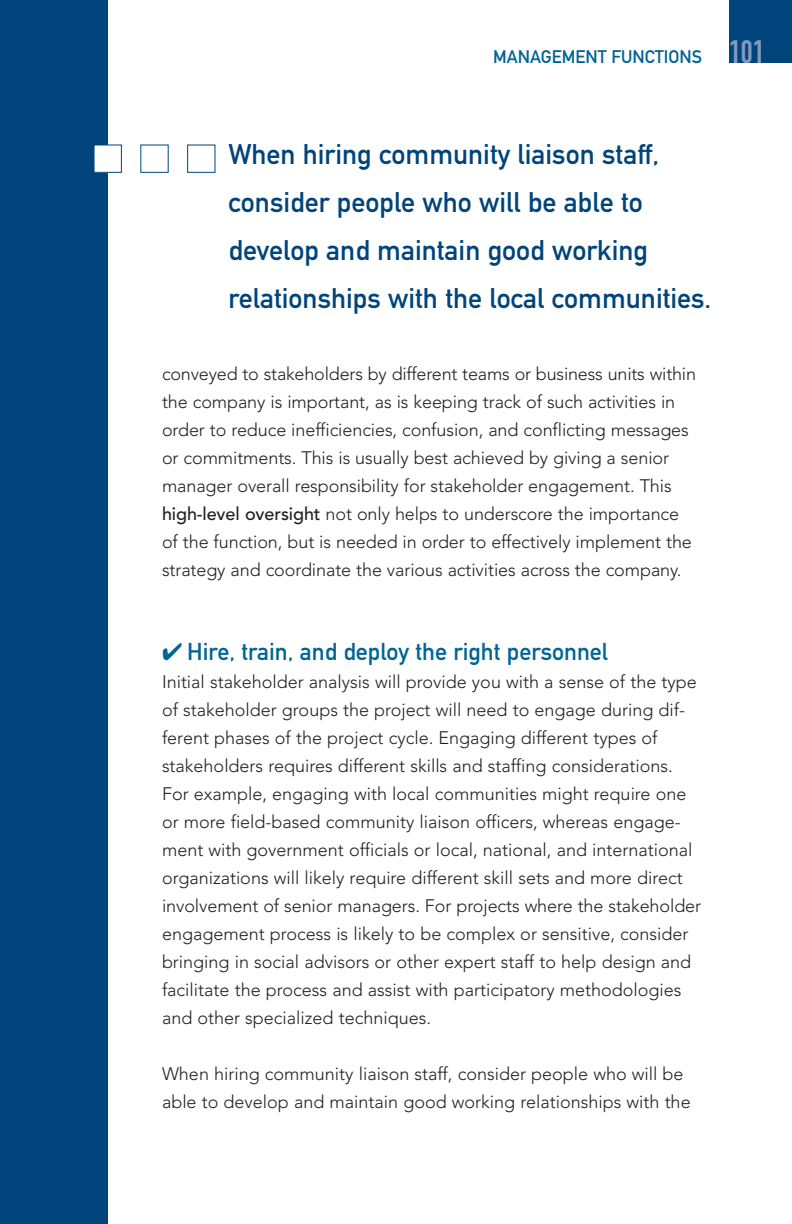
<style>
.page{position:relative;width:792px;height:1224px;background:#fff}
.page>*{position:absolute;margin:0;border:0;box-sizing:border-box;transform-origin:0 0}
.t1{font:28px/48px "DIN Mittelschrift";color:#00447c}
.t2{font:24px "DIN Mittelschrift";color:#006594}
.t3{font:300 18px/28px "Avenir";color:#231f20}
.t4{font:18px "DIN Mittelschrift";color:#006594}
.s1{font-family:"DIN Engschrift";font-size:32px;color:#829abf}
.s2{font-weight:500}
</style>
<div class="page">
<div style="left:729px;top:0;width:63px;height:63px;background:#00447c"></div>
<div style="left:0;top:0;width:108px;height:1224px;background:#00447c"></div>
<div style="left:94px;top:145px;width:27px;height:27px;background:#fff"></div>
<div style="left:94px;top:144px;width:28px;height:29px;border:1px solid #00447c"></div>
<div style="left:187px;top:144px;width:28px;height:29px;border:1px solid #00447c"></div>
<p class="t4" style="left:493px;top:51px;width:273px">MANAGEMENT FUNCTIONS <span class="s1">101</span></p>
<h1 class="t1" style="left:229px;top:133px;width:484px">When hiring community liaison staff, consider people who will be able to develop and maintain good working relationships with the local communities.</h1>
<p class="t3" style="left:162px;top:361px;width:536px">conveyed to stakeholders by different teams or business units within the company is important, as is keeping track of such activities in order to reduce inefficiencies, confusion, and conflicting messages or commitments. This is usually best achieved by giving a senior manager overall responsibility for stakeholder engagement. This <span class="s2">high-level oversight</span> not only helps to underscore the importance of the function, but is needed in order to effectively implement the strategy and coordinate the various activities across the company.</p>
<h2 class="t2" style="left:162px;top:643px;width:448px">✔ Hire, train, and deploy the right personnel</h2>
<p class="t3" style="left:162px;top:669px;width:541px">Initial stakeholder analysis will provide you with a sense of the type of stakeholder groups the project will need to engage during dif&shy;ferent phases of the project cycle. Engaging different types of stakeholders requires different skills and staffing considerations.<br>For example, engaging with local communities might require one or more field-based community liaison officers, whereas engage&shy;ment with government officials or local, national, and international organizations will likely require different skill sets and more direct involvement of senior managers. For projects where the stakeholder engagement process is likely to be complex or sensitive, consider bringing in social advisors or other expert staff to help design and facilitate the process and assist with participatory methodologies and other specialized techniques.</p>
<p class="t3" style="left:162px;top:1061px;width:530px">When hiring community liaison staff, consider people who will be able to develop and maintain good working relationships with the</p>
</div>
